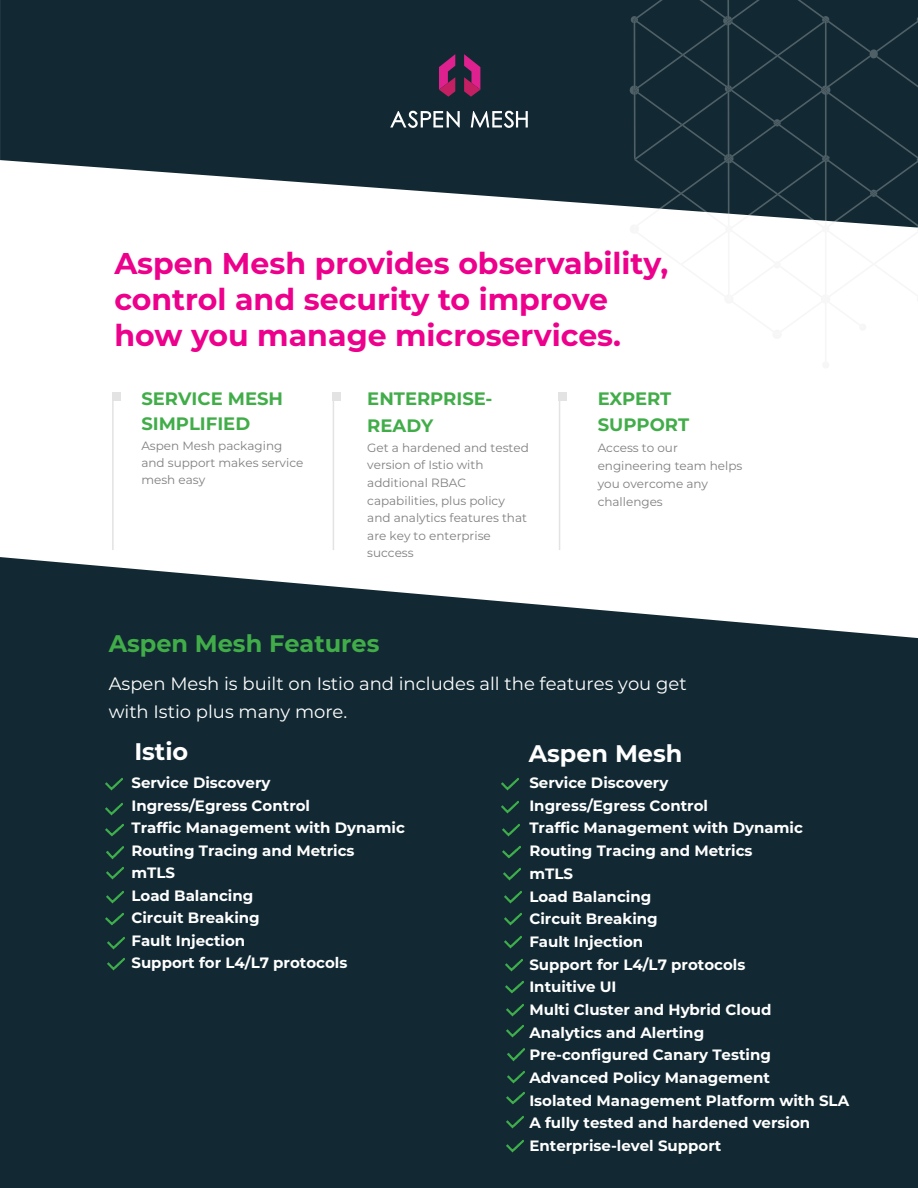
<style>
.page{position:relative;width:918px;height:1188px;background:#fff}
.page>*{position:absolute;margin:0;border:0;box-sizing:border-box;transform-origin:0 0}
.t1{font:700 30px/36px "Montserrat";color:#ec008c}
.t2{font:700 24px "Montserrat";color:#41ad49}
.t3{font:700 24px "Montserrat";color:#fff}
.t4{font:18px/27.8px "Montserrat";color:#fff}
.t5{font:700 18px/24.6px "Montserrat";color:#41ad49}
.t6{font:700 15px/22.6px "Montserrat";color:#fff}
.t7{font:12px/17.5px "Montserrat";color:#7f7f7f}
</style>
<div class="page">
<hr style="left:333px;top:393px;width:1px;height:157px;background:#e3e3e3">
<div style="left:333px;top:393px;width:8px;height:8px;background:#e3e3e3"></div>
<hr style="left:112px;top:393px;width:2px;height:157px;background:#e3e3e3">
<div style="left:112px;top:393px;width:8px;height:8px;background:#e3e3e3"></div>
<svg style="left:0;top:0;width:629px;height:207px;background:#2e424b"></svg>
<svg style="left:629px;top:0;width:289px;height:228px;background:#213740"></svg>
<div style="left:0;top:557px;width:918px;height:631px;background:#122933"></div>
<svg style="left:439px;top:54px;width:16px;height:43px"></svg>
<svg style="left:464px;top:54px;width:16px;height:43px"></svg>
<svg style="left:390px;top:110px;width:70px;height:18px"></svg>
<svg style="left:471px;top:110px;width:57px;height:18px"></svg>
<hr style="left:559px;top:393px;width:1px;height:157px;background:#e3e3e3">
<div style="left:559px;top:393px;width:8px;height:8px;background:#e3e3e3"></div>
<img style="left:104px;top:774px;width:18px;height:18px">
<img style="left:105px;top:799px;width:18px;height:18px">
<img style="left:105px;top:820px;width:18px;height:18px">
<img style="left:105px;top:843px;width:18px;height:18px">
<img style="left:105px;top:864px;width:19px;height:18px">
<img style="left:106px;top:888px;width:18px;height:18px">
<img style="left:105px;top:909px;width:18px;height:19px">
<img style="left:106px;top:933px;width:18px;height:19px">
<img style="left:106px;top:954px;width:19px;height:18px">
<img style="left:500px;top:775px;width:19px;height:18px">
<img style="left:501px;top:798px;width:18px;height:18px">
<img style="left:501px;top:821px;width:18px;height:18px">
<img style="left:503px;top:888px;width:18px;height:18px">
<img style="left:504px;top:909px;width:18px;height:19px">
<img style="left:504px;top:932px;width:18px;height:18px">
<img style="left:504px;top:955px;width:18px;height:18px">
<img style="left:505px;top:1001px;width:19px;height:18px">
<img style="left:503px;top:864px;width:18px;height:19px">
<img style="left:502px;top:842px;width:18px;height:18px">
<img style="left:506px;top:1113px;width:18px;height:18px">
<img style="left:506px;top:1088px;width:18px;height:19px">
<img style="left:506px;top:1067px;width:18px;height:18px">
<img style="left:506px;top:1045px;width:19px;height:18px">
<img style="left:506px;top:1022px;width:18px;height:18px">
<img style="left:505px;top:978px;width:18px;height:18px">
<img style="left:505px;top:1136px;width:19px;height:18px">
<h1 class="t1" style="left:114px;top:244px;width:555px">Aspen Mesh provides observability, control and security to improve how you manage microservices.</h1>
<p class="t5" style="left:141px;top:386px;width:143px">SERVICE MESH<br>SIMPLIFIED</p>
<p class="t7" style="left:141px;top:437px;width:163px;line-height:17px">Aspen Mesh packaging and support makes service mesh easy</p>
<p class="t5" style="left:367px;top:385px;width:127px;line-height:26.4px">ENTERPRISE-<br>READY</p>
<p class="t7" style="left:367px;top:438px;width:163px">Get a hardened and tested version of Istio with additional RBAC capabilities, plus policy and analytics features that are key to enterprise success</p>
<p class="t5" style="left:598px;top:385px;width:93px;line-height:25.7px">EXPERT<br>SUPPORT</p>
<p class="t7" style="left:598px;top:439px;width:146px">Access to our engineering team helps you overcome any challenges</p>
<h2 class="t2" style="left:109px;top:626px;width:272px">Aspen Mesh Features</h2>
<p class="t4" style="left:109px;top:669px;width:579px">Aspen Mesh is built on Istio and includes all the features you get with Istio plus many more.</p>
<h2 class="t3" style="left:134px;top:734px;width:55px">Istio</h2>
<p class="t6" style="left:131px;top:771px;width:275px">Service Discovery<br>Ingress/Egress Control<br>Traffic Management with Dynamic<br>Routing Tracing and Metrics<br>mTLS<br>Load Balancing<br>Circuit Breaking<br>Fault Injection<br>Support for L4/L7 protocols</p>
<h2 class="t3" style="left:529px;top:736px;width:155px">Aspen Mesh</h2>
<p class="t6" style="left:529px;top:771px;width:321px">Service Discovery<br>Ingress/Egress Control<br>Traffic Management with Dynamic<br>Routing Tracing and Metrics<br>mTLS<br>Load Balancing<br>Circuit Breaking<br>Fault Injection<br>Support for L4/L7 protocols<br>Intuitive UI<br>Multi Cluster and Hybrid Cloud<br>Analytics and Alerting<br>Pre-configured Canary Testing<br>Advanced Policy Management<br>Isolated Management Platform with SLA<br>A fully tested and hardened version<br>Enterprise-level Support</p>
</div>
